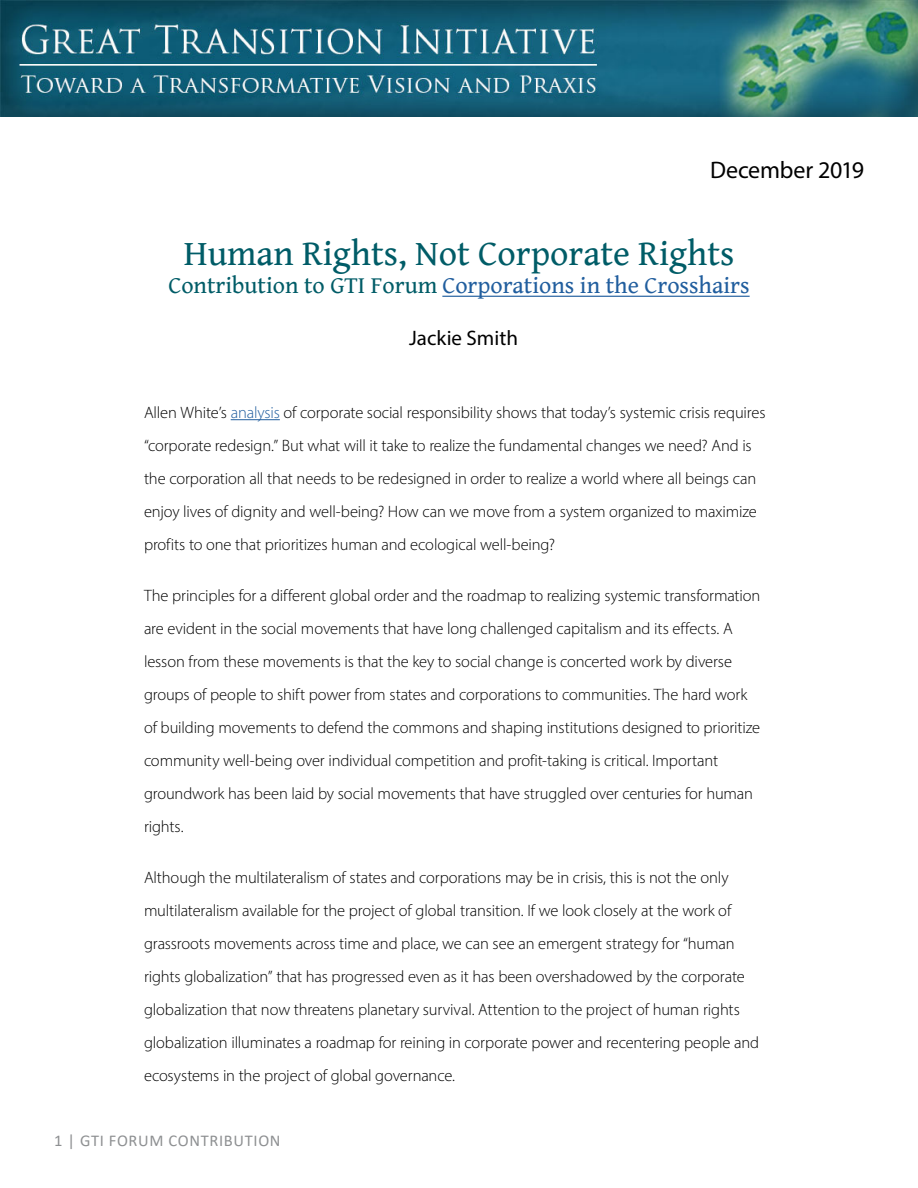
<style>
.page{position:relative;width:918px;height:1188px;background:#fff}
.page>*{position:absolute;margin:0;border:0;box-sizing:border-box;transform-origin:0 0}
.t1{font:36px "Gentium Book Basic";color:#005c67}
.t2{font:24px "Gentium Book Basic";color:#215e9e}
.t3{font:24px "Myriad Pro";letter-spacing:-.01em;color:#000}
.t4{font:21px "Myriad Pro";color:#000}
.t5{font:300 16.5px/33px "Myriad Pro";letter-spacing:-.01em;color:#000}
.t6{font:16.5px "Calibri";letter-spacing:.04em;color:#8e9092}
.s1{color:#005c67}
.s2{color:#215e9e}
</style>
<div class="page">
<img style="left:0;top:1px;width:918px;height:116px">
<hr style="left:442px;top:296px;width:308px;height:1px;background:#215e9e">
<hr style="left:231px;top:419px;width:49px;height:1px;background:#215e9e">
<h2 class="t3" style="left:710px;top:155px;width:155px">December 2019</h2>
<h1 class="t1" style="left:184px;top:226px;width:552px">Human Rights, Not Corporate Rights</h1>
<h2 class="t2" style="left:168px;top:268px;width:583px"><span class="s1">Contribution to GTI Forum</span> Corporations in the Crosshairs</h2>
<p class="t4" style="left:409px;top:325px;width:110px">Jackie Smith</p>
<p class="t5" style="left:144px;top:396px;width:623px">Allen White’s <span class="s2">analysis</span> of corporate social responsibility shows that today’s systemic crisis requires “corporate redesign.” But what will it take to realize the fundamental changes we need? And is the corporation all that needs to be redesigned in order to realize a world where all beings can enjoy lives of dignity and well-being? How can we move from a system organized to maximize profits to one that prioritizes human and ecological well-being?</p>
<p class="t5" style="left:144px;top:579px;width:618px">The principles for a different global order and the roadmap to realizing systemic transformation are evident in the social movements that have long challenged capitalism and its effects. A lesson from these movements is that the key to social change is concerted work by diverse groups of people to shift power from states and corporations to communities. The hard work of building movements to defend the commons and shaping institutions designed to prioritize community well-being over individual competition and profit-taking is critical. Important groundwork has been laid by social movements that have struggled over centuries for human rights.</p>
<p class="t5" style="left:144px;top:861px;width:617px">Although the multilateralism of states and corporations may be in crisis, this is not the only multilateralism available for the project of global transition. If we look closely at the work of grassroots movements across time and place, we can see an emergent strategy for “human rights globalization” that has progressed even as it has been overshadowed by the corporate globalization that now threatens planetary survival. Attention to the project of human rights globalization illuminates a roadmap for reining in corporate power and recentering people and ecosystems in the project of global governance.</p>
<p class="t6" style="left:54px;top:1129px;width:228px">1 | GTI FORUM CONTRIBUTION</p>
</div>
